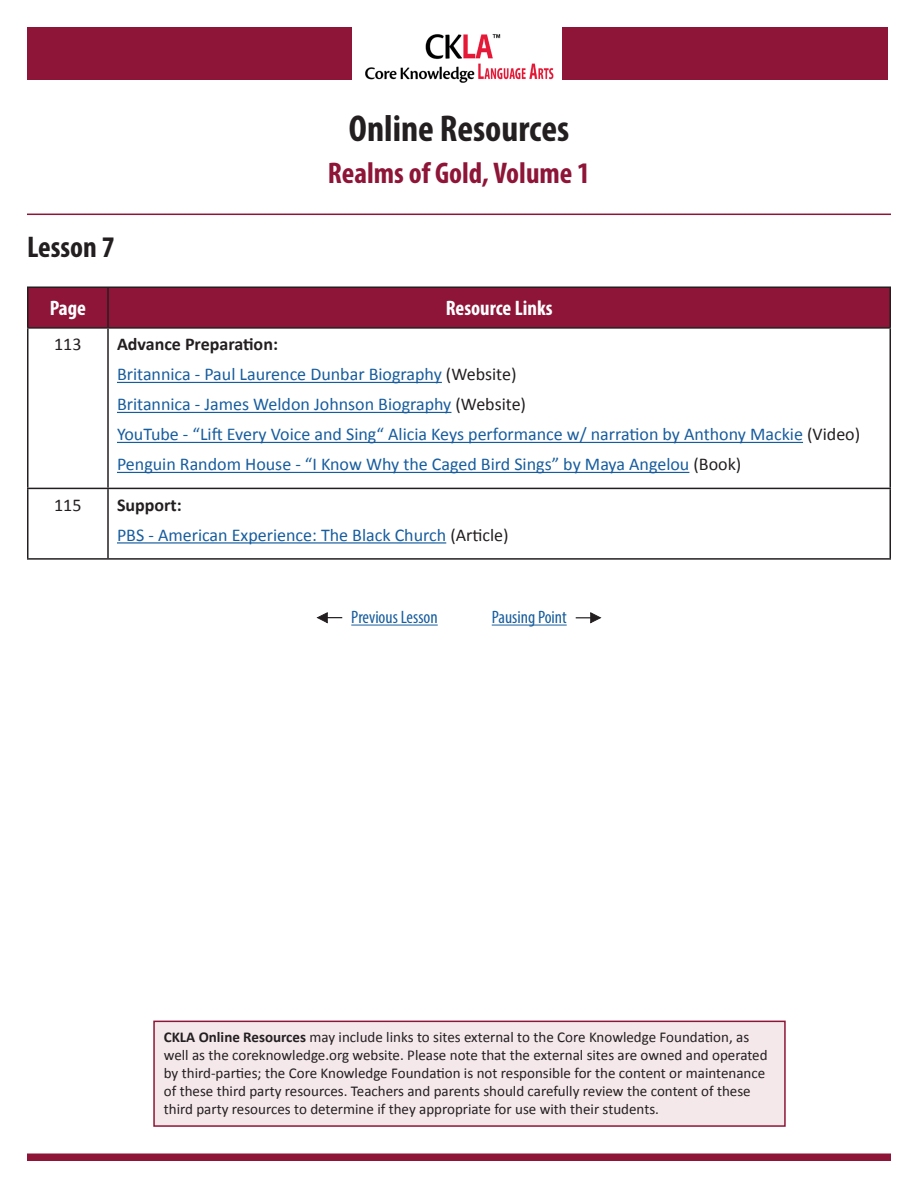
<style>
.page{position:relative;width:918px;height:1188px;background:#fff}
.page>*{position:absolute;margin:0;border:0;box-sizing:border-box;transform-origin:0 0}
.t1{font:700 condensed 37.5px "Myriad Pro";color:#231f20}
.t2{font:700 condensed 30px "Myriad Pro";color:#8e1537}
.t3{font:700 condensed 30px "Myriad Pro";color:#231f20}
.Table_Header{font:700 condensed 21px "Myriad Pro";color:#fff}
.Table_Text{font:18px "Calibri";color:#175d9e}
.Table_Text_Header{font:700 18px "Calibri";color:#231f20}
.t4{font:condensed 18px "Myriad Pro";color:#175d9e}
.Table_Page_Number{font:18px "Calibri";color:#231f20}
.t5{font:15px/18px "Calibri";color:#231f20}
.s1{color:#231f20}
.s2{font-weight:700}
</style>
<div class="page">
<div style="left:27px;top:27px;width:326px;height:52px;background:#8e1537"></div>
<img style="left:365px;top:34px;width:198px;height:49px">
<div style="left:562px;top:27px;width:326px;height:52px;background:#8e1537"></div>
<div style="left:154px;top:1021px;width:631px;height:105px;background:#f4e8eb"></div>
<div style="left:153px;top:1021px;width:633px;height:106px;border:2px solid #8e1537"></div>
<div style="left:27px;top:1154px;width:864px;height:7px;background:#8e1537"></div>
<hr style="left:27px;top:214px;width:864px;height:1px;background:#8e1537">
<hr style="left:351px;top:625px;width:87px;height:1px;background:#175d9e">
<hr style="left:492px;top:625px;width:75px;height:1px;background:#175d9e">
<div style="left:28px;top:288px;width:862px;height:39px;background:#8e1537"></div>
<hr style="left:27px;top:286px;width:81px;height:2px;background:#231f20">
<hr style="left:27px;top:288px;width:1px;height:39px;background:#231f20">
<hr style="left:108px;top:286px;width:783px;height:2px;background:#231f20">
<hr style="left:107px;top:288px;width:2px;height:39px;background:#231f20">
<hr style="left:890px;top:288px;width:1px;height:39px;background:#231f20">
<hr style="left:27px;top:327px;width:81px;height:2px;background:#231f20">
<hr style="left:27px;top:329px;width:1px;height:159px;background:#231f20">
<hr style="left:108px;top:327px;width:783px;height:2px;background:#231f20">
<hr style="left:107px;top:329px;width:2px;height:159px;background:#231f20">
<hr style="left:890px;top:329px;width:1px;height:159px;background:#231f20">
<hr style="left:27px;top:488px;width:81px;height:1px;background:#231f20">
<hr style="left:27px;top:489px;width:1px;height:69px;background:#231f20">
<hr style="left:108px;top:488px;width:783px;height:1px;background:#231f20">
<hr style="left:107px;top:489px;width:2px;height:69px;background:#231f20">
<hr style="left:890px;top:489px;width:1px;height:69px;background:#231f20">
<hr style="left:27px;top:558px;width:81px;height:2px;background:#231f20">
<hr style="left:108px;top:558px;width:783px;height:2px;background:#231f20">
<hr style="left:117px;top:382px;width:325px;height:1px;background:#175d9e">
<hr style="left:117px;top:412px;width:334px;height:1px;background:#175d9e">
<hr style="left:117px;top:442px;width:686px;height:1px;background:#175d9e">
<hr style="left:117px;top:472px;width:572px;height:1px;background:#175d9e">
<hr style="left:117px;top:542px;width:329px;height:2px;background:#175d9e">
<svg style="left:316px;top:612px;width:26px;height:12px"></svg>
<svg style="left:576px;top:612px;width:26px;height:12px"></svg>
<p class="t3" style="left:27px;top:228px;width:89px">Lesson 7</p>
<h1 class="t1" style="left:349px;top:105px;width:222px">Online Resources</h1>
<h2 class="t2" style="left:328px;top:154px;width:264px">Realms of Gold, Volume 1</h2>
<p class="Table_Header" style="left:50px;top:295px;width:38px">Page</p>
<p class="Table_Header" style="left:446px;top:295px;width:108px">Resource Links</p>
<p class="Table_Page_Number" style="left:54px;top:332px;width:29px">113</p>
<p class="Table_Text_Header" style="left:117px;top:332px;width:162px">Advance Preparation:</p>
<p class="Table_Text" style="left:117px;top:362px;width:401px">Britannica - Paul Laurence Dunbar Biography <span class="s1">(Website)</span></p>
<p class="Table_Text" style="left:117px;top:392px;width:411px">Britannica - James Weldon Johnson Biography <span class="s1">(Website)</span></p>
<p class="Table_Text" style="left:117px;top:422px;width:745px">YouTube - “Lift Every Voice and Sing“ Alicia Keys performance w/ narration by Anthony Mackie <span class="s1">(Video)</span></p>
<p class="Table_Text" style="left:117px;top:452px;width:626px">Penguin Random House - “I Know Why the Caged Bird Sings” by Maya Angelou <span class="s1">(Book)</span></p>
<p class="Table_Page_Number" style="left:54px;top:492px;width:29px">115</p>
<p class="Table_Text_Header" style="left:117px;top:492px;width:66px">Support:</p>
<p class="Table_Text" style="left:117px;top:522px;width:393px">PBS - American Experience: The Black Church <span class="s1">(Article)</span></p>
<p class="t4" style="left:351px;top:606px;width:88px">Previous Lesson</p>
<p class="t4" style="left:492px;top:606px;width:76px">Pausing Point</p>
<p class="t5" style="left:164px;top:1028px;width:605px"><span class="s2">CKLA Online Resources</span> may include links to sites external to the Core Knowledge Foundation, as well as the coreknowledge.org website. Please note that the external sites are owned and operated by third-parties; the Core Knowledge Foundation is not responsible for the content or maintenance of these third party resources. Teachers and parents should carefully review the content of these third party resources to determine if they appropriate for use with their students.</p>
</div>
